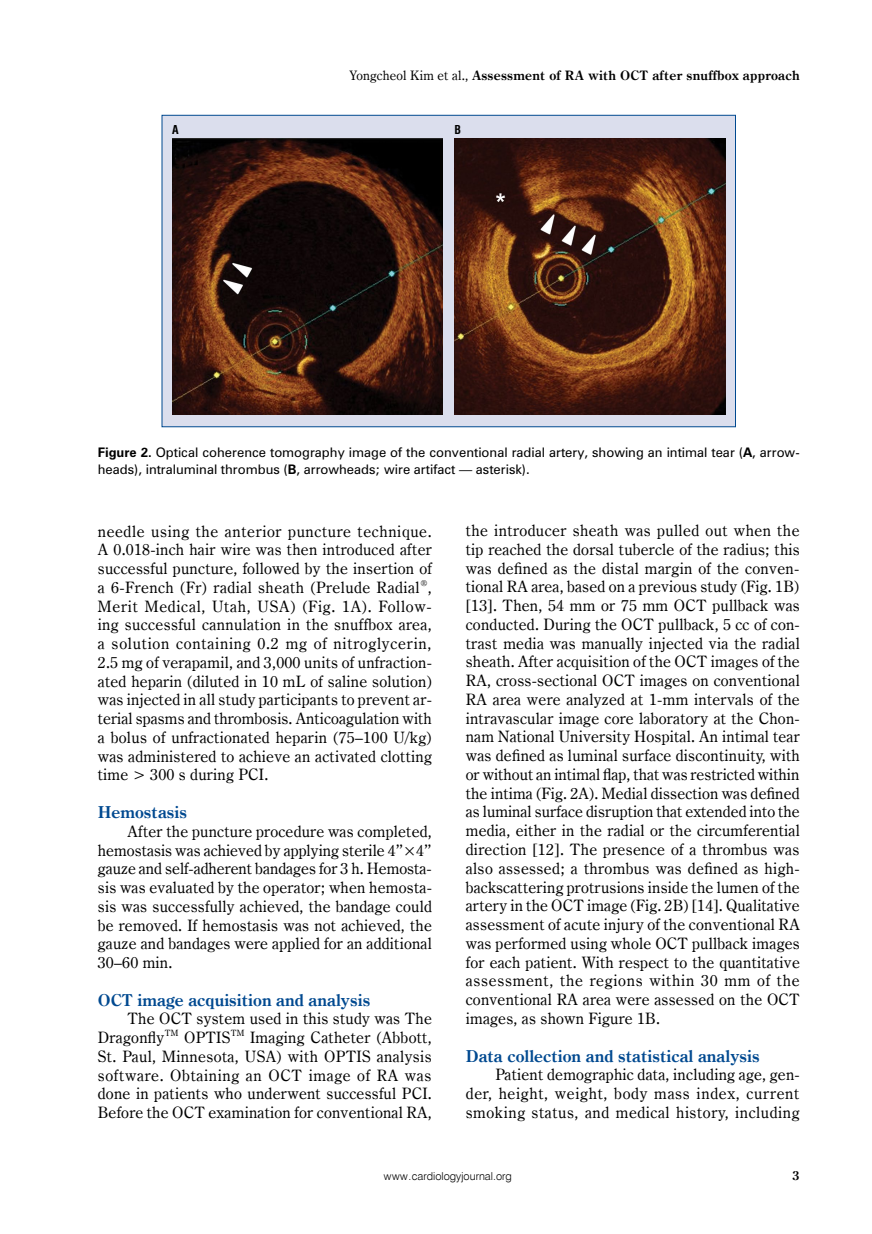
<style>
.page{position:relative;width:872px;height:1234px;background:#fff}
.page>*{position:absolute;margin:0;border:0;box-sizing:border-box;transform-origin:0 0}
.t1{font:700 16.5px "Century Oldst EU";color:#004990}
.t2{font:15.75px/18.8px "Century Oldst EU";letter-spacing:.015em;color:#000;text-align:justify}
.t3{font:700 13.05px "Century Oldst EU";letter-spacing:.015em;color:#000}
.t4{font:700 12.75px "Century Oldst EU";color:#000}
.t5{font:12px/17.2px "Zurich PL";color:#000}
.t6{font:700 12px "Swis 721 Cn EU";color:#000}
.t7{font:10.95px "Swis 721 Lt EU";color:#000}
.t8{font:8.7px "Century Oldst EU";color:#000}
.s1{font-weight:400}
.s2{font-weight:700}
</style>
<div class="page">
<div style="left:162px;top:115px;width:574px;height:312px;background:#dbdeed;border:1px solid #004990"></div>
<img style="left:172px;top:138px;width:553px;height:276px">
<div style="left:443px;top:128px;width:11px;height:296px;background:#dbdeed"></div>
<p class="t3" style="left:349px;top:68px;width:452px"><span class="s1">Yongcheol Kim et al.,</span> Assessment of RA with OCT after snuffbox approach</p>
<p class="t6" style="left:172px;top:122px;width:8px">A</p>
<p class="t6" style="left:454px;top:122px;width:8px">B</p>
<p class="t5" style="left:98px;top:443px;width:703px"><span class="s2">Figure 2.</span> Optical coherence tomography image of the conventional radial artery, showing an intimal tear (<span class="s2">A</span>, arrow&shy;heads), intraluminal thrombus (<span class="s2">B</span>, arrowheads; wire artifact — asterisk).</p>
<p class="t2" style="left:98px;top:521px;width:336px">needle using the anterior puncture technique.<br>A 0.018-inch hair wire was then introduced after successful puncture, followed by the insertion of a 6-French (Fr) radial sheath (Prelude Radial<sup>®</sup>, Merit Medical, Utah, USA) (Fig. 1A). Follow&shy;ing successful cannulation in the snuffbox area, a solution containing 0.2 mg of nitroglycerin, 2.5 mg of verapamil, and 3,000 units of unfraction&shy;ated heparin (diluted in 10 mL of saline solution) was injected in all study participants to prevent ar&shy;terial spasms and thrombosis. Anticoagulation with a bolus of unfractionated heparin (75–100 U/kg) was administered to achieve an activated clotting time &gt; 300 s during PCI.</p>
<p class="t1" style="left:98px;top:801px;width:91px">Hemostasis</p>
<p class="t2" style="left:98px;top:821px;width:336px;text-indent:30px">After the puncture procedure was completed, hemostasis was achieved by applying sterile 4”×4” gauze and self-adherent bandages for 3 h. Hemosta&shy;sis was evaluated by the operator; when hemosta&shy;sis was successfully achieved, the bandage could be removed. If hemostasis was not achieved, the gauze and bandages were applied for an additional 30–60 min.</p>
<p class="t1" style="left:98px;top:989px;width:274px">OCT image acquisition and analysis</p>
<p class="t2" style="left:98px;top:1009px;width:335px;text-indent:30px">The OCT system used in this study was The<br>Dragonfly<sup>TM</sup> OPTIS</p>
<p class="t8" style="left:231px;top:1027px;width:15px">TM</p>
<p class="t2" style="left:98px;top:1028px;width:335px;text-indent:152px">Imaging Catheter (Abbott, St. Paul, Minnesota, USA) with OPTIS analysis software. Obtaining an OCT image of RA was done in patients who underwent successful PCI.<br>Before the OCT examination for conventional RA,</p>
<p class="t2" style="left:466px;top:521px;width:336px">the introducer sheath was pulled out when the tip reached the dorsal tubercle of the radius; this was defined as the distal margin of the conven&shy;tional RA area, based on a previous study (Fig. 1B) [13]. Then, 54 mm or 75 mm OCT pullback was conducted. During the OCT pullback, 5 cc of con&shy;trast media was manually injected via the radial sheath. After acquisition of the OCT images of the RA, cross-sectional OCT images on conventional RA area were analyzed at 1-mm intervals of the intravascular image core laboratory at the Chon&shy;nam National University Hospital. An intimal tear was defined as luminal surface discontinuity, with or without an intimal flap, that was restricted within the intima (Fig. 2A). Medial dissection was defined as luminal surface disruption that extended into the media, either in the radial or the circumferential direction [12]. The presence of a thrombus was also assessed; a thrombus was defined as high&shy;backscattering protrusions inside the lumen of the artery in the OCT image (Fig. 2B) [14]. Qualitative assessment of acute injury of the conventional RA was performed using whole OCT pullback images for each patient. With respect to the quantitative assessment, the regions within 30 mm of the conventional RA area were assessed on the OCT images, as shown Figure 1B.</p>
<p class="t1" style="left:466px;top:1045px;width:295px">Data collection and statistical analysis</p>
<p class="t2" style="left:466px;top:1065px;width:335px;text-indent:30px">Patient demographic data, including age, gen&shy;der, height, weight, body mass index, current smoking status, and medical history, including</p>
<p class="t7" style="left:384px;top:1169px;width:129px">www.cardiologyjournal.org</p>
<p class="t4" style="left:792px;top:1167px;width:9px">3</p>
</div>
